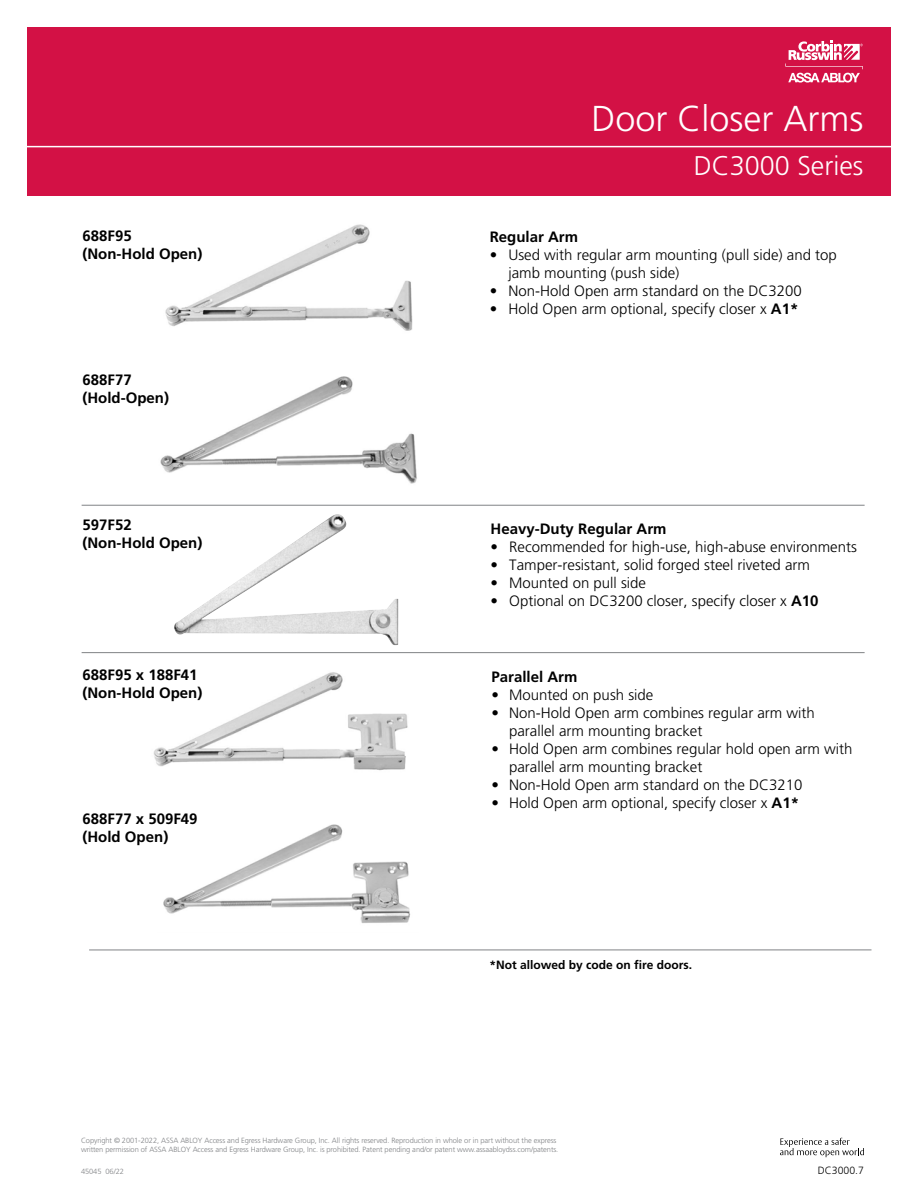
<style>
.page{position:relative;width:918px;height:1188px;background:#fff}
.page>*{position:absolute;margin:0;border:0;box-sizing:border-box;transform-origin:0 0}
.t1{font:300 36px "Frutiger LT Pro";color:#fff}
.t2{font:300 27px "Frutiger LT Pro";color:#fff}
.t3{font:300 15px/18px "Frutiger LT Pro";color:#000}
.t4{font:700 15px/18px "Frutiger LT Pro";color:#000}
.t5{font:700 12px "Frutiger LT Pro";color:#000}
.t6{font:300 10.5px "Frutiger LT Pro";color:#000}
.t7{font:300 7.5px/9px "A1 D9+PGRPII+Frutiger LT Pro";letter-spacing:-.01em;color:#808285}
.t8{font:300 7.5px "A91+PGRPII+Frutiger LT Pro";letter-spacing:-.01em;color:#808285}
.s1{font-weight:700}
</style>
<div class="page">
<svg style="left:780px;top:1138px;width:84px;height:19px"></svg>
<div style="left:27px;top:27px;width:864px;height:169px;background:#d31145"></div>
<hr style="left:14px;top:146px;width:904px;height:1px;background:#fff">
<svg style="left:785px;top:41px;width:78px;height:42px"></svg>
<img style="left:160px;top:376px;width:257px;height:108px">
<img style="left:141px;top:653px;width:285px;height:118px">
<img style="left:163px;top:824px;width:247px;height:99px">
<hr style="left:82px;top:505px;width:783px;height:1px;background:#808285">
<hr style="left:89px;top:950px;width:782px;height:1px;background:#808285">
<hr style="left:82px;top:652px;width:783px;height:1px;background:#808285">
<img style="left:165px;top:224px;width:248px;height:107px">
<img style="left:174px;top:514px;width:225px;height:132px">
<div style="left:81px;top:517px;width:137px;height:63px;background:#fff"></div>
<p class="t4" style="left:82px;top:227px;width:121px">688F95 (Non-Hold Open)</p>
<p class="t4" style="left:82px;top:371px;width:88px">688F77 (Hold-Open)</p>
<p class="t4" style="left:82px;top:516px;width:121px">597F52 (Non-Hold Open)</p>
<p class="t4" style="left:82px;top:666px;width:121px">688F95 x 188F41 (Non-Hold Open)</p>
<p class="t4" style="left:82px;top:810px;width:117px">688F77 x 509F49 (Hold Open)</p>
<h1 class="t1" style="left:591px;top:98px;width:274px">Door Closer Arms</h1>
<h2 class="t2" style="left:694px;top:149px;width:171px">DC3000 Series</h2>
<p class="t4" style="left:490px;top:228px;width:90px">Regular Arm</p>
<p class="t3" style="left:508px;top:246px;width:330px;text-indent:-19px">• Used with regular arm mounting (pull side) and top jamb mounting (push side)</p>
<p class="t3" style="left:490px;top:282px;width:314px">• Non-Hold Open arm standard on the DC3200</p>
<p class="t3" style="left:490px;top:300px;width:310px">• Hold Open arm optional, specify closer x <span class="s1">A1*</span></p>
<p class="t4" style="left:491px;top:520px;width:177px">Heavy-Duty Regular Arm</p>
<p class="t3" style="left:491px;top:538px;width:368px">• Recommended for high-use, high-abuse environments</p>
<p class="t3" style="left:491px;top:556px;width:321px">• Tamper-resistant, solid forged steel riveted arm</p>
<p class="t3" style="left:491px;top:574px;width:157px">• Mounted on pull side</p>
<p class="t3" style="left:491px;top:592px;width:329px">• Optional on DC3200 closer, specify closer x <span class="s1">A10</span></p>
<p class="t4" style="left:492px;top:668px;width:87px">Parallel Arm</p>
<p class="t3" style="left:492px;top:686px;width:163px">• Mounted on push side</p>
<p class="t3" style="left:509px;top:704px;width:307px;text-indent:-17px">• Non-Hold Open arm combines regular arm with parallel arm mounting bracket</p>
<p class="t3" style="left:509px;top:740px;width:345px;text-indent:-17px">• Hold Open arm combines regular hold open arm with parallel arm mounting bracket</p>
<p class="t3" style="left:492px;top:776px;width:312px">• Non-Hold Open arm standard on the DC3210</p>
<p class="t3" style="left:492px;top:794px;width:309px">• Hold Open arm optional, specify closer x <span class="s1">A1*</span></p>
<p class="t5" style="left:490px;top:958px;width:204px">*Not allowed by code on fire doors.</p>
<p class="t7" style="left:81px;top:1136px;width:479px">Copyright © 2001-2022, ASSA ABLOY Access and Egress Hardware Group, Inc. All rights reserved. Reproduction in whole or in part without the express written permission of ASSA ABLOY Access and Egress Hardware Group, Inc. is prohibited. Patent pending and/or patent www.assaabloydss.com/patents.</p>
<p class="t8" style="left:81px;top:1167px;width:44px">45045 06/22</p>
<p class="t6" style="left:818px;top:1164px;width:48px">DC3000.7</p>
</div>
